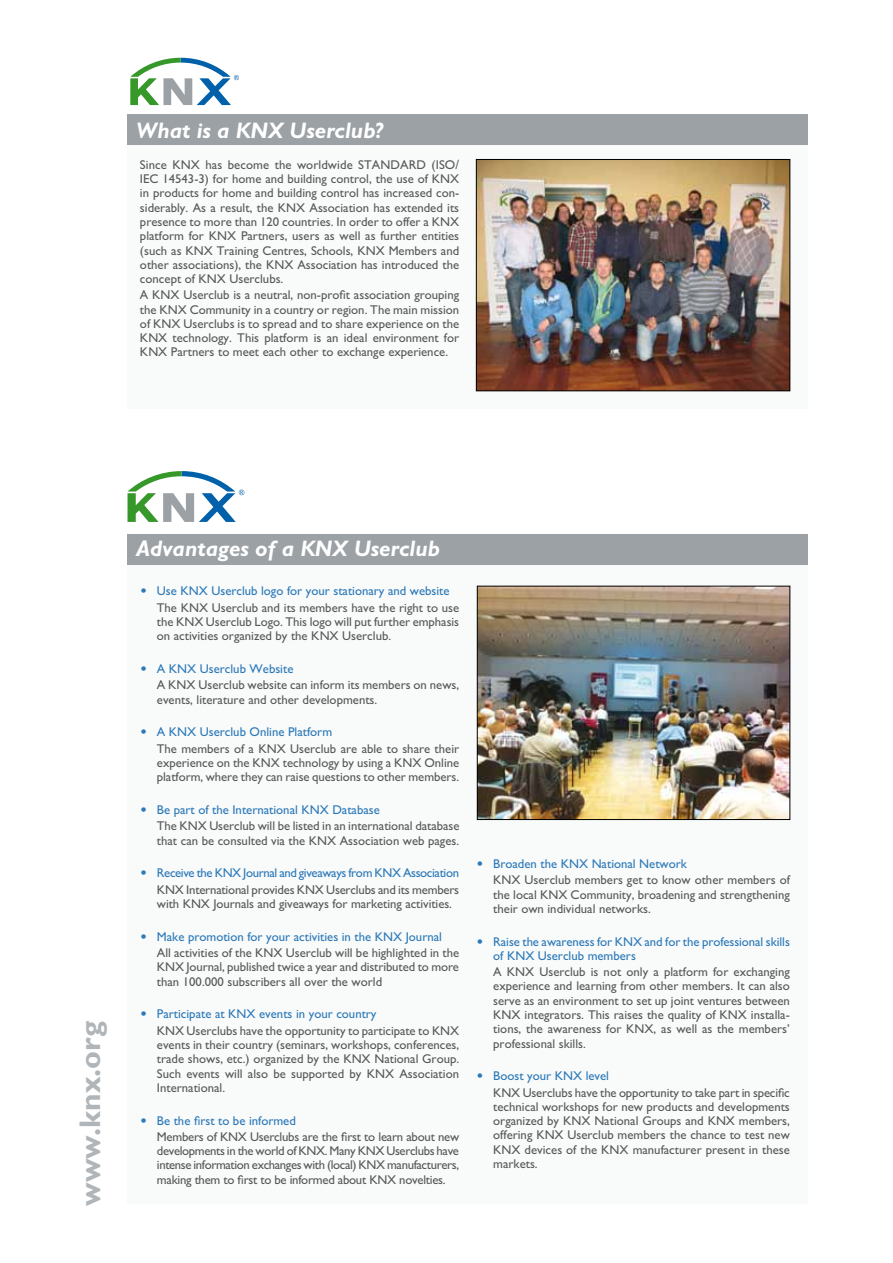
<style>
.page{position:relative;width:893px;height:1263px;background:#fff}
.page>*{position:absolute;margin:0;border:0;box-sizing:border-box;transform-origin:0 0}
.t1{font:700 30px "M Gill Sans";color:#afb5b8}
.t2{font:italic 700 22.5px "M Gill Sans";color:#fff}
.t3{font:700 22.5px "M Gill Sans";color:#fff}
.t4{font:12.75px/14.2px "M Gill Sans";color:#58585a}
.t5{font:12.75px/16.4px "M Gill Sans";letter-spacing:-.005em;color:#2b79b8}
.t6{font:12.75px/16.4px "M Gill Sans";letter-spacing:-.02em;color:#58585a}
.s1{font-family:"Frutiger";font-weight:300}
.s2{color:#58585a}
.s3{font-family:"Frutiger";font-weight:300;color:#2b79b8}
.s4{color:#2b79b8}
</style>
<div class="page">
<svg style="left:130px;top:58px;width:109px;height:47px"></svg>
<div style="left:128px;top:563px;width:680px;height:640px;background:#f9fafa"></div>
<div style="left:128px;top:145px;width:680px;height:264px;background:#f9fafa"></div>
<svg style="left:128px;top:471px;width:116px;height:51px"></svg>
<div style="left:128px;top:115px;width:680px;height:30px;background:#9ba1a5"></div>
<div style="left:128px;top:534px;width:680px;height:30px;background:#9ba1a5"></div>
<img style="left:478px;top:161px;width:310px;height:228px">
<div style="left:476px;top:159px;width:314px;height:232px;border:1px solid #000"></div>
<img style="left:479px;top:588px;width:309px;height:230px">
<div style="left:477px;top:586px;width:313px;height:234px;border:1px solid #000"></div>
<h2 class="t3" style="left:145px;top:113px;width:323px">Was ist ein Scientific Partner?</h2>
<h2 class="t2" style="left:136px;top:117px;width:248px">What is a KNX Userclub?</h2>
<p class="t4" style="left:140px;top:158px;width:321px;text-align:justify">Since KNX has become the worldwide STANDARD (ISO/ IEC 14543-3) for home and building control, the use of KNX in products for home and building control has increased con&shy;siderably. As a result, the KNX Association has extended its presence to more than 120 countries. In order to offer a KNX platform for KNX Partners, users as well as further entities (such as KNX Training Centres, Schools, KNX Members and other associations), the KNX Association has introduced the concept of KNX Userclubs.</p>
<p class="t4" style="left:140px;top:288px;width:321px;text-align:justify">A KNX Userclub is a neutral, non-profit association grouping the KNX Community in a country or region. The main mission of KNX Userclubs is to spread and to share experience on the KNX technology. This platform is an ideal environment for KNX Partners to meet each other to exchange experience.</p>
<h1 class="t1" style="left:73px;top:1206px;width:186px;rotate:-90deg">www.knx.org</h1>
<h2 class="t2" style="left:136px;top:536px;width:305px">Advantages of a KNX Userclub</h2>
<p class="t5" style="left:157px;top:583px;width:304px;text-indent:-16px"><span class="s1">•</span> Use KNX Userclub logo for your stationary and website<br><span class="s2">The KNX Userclub and its members have the right to use</span></p>
<p class="t4" style="left:157px;top:615px;width:304px">the KNX Userclub Logo. This logo will put further emphasis on activities organized by the KNX Userclub.</p>
<p class="t4" style="left:157px;top:660px;width:304px;line-height:16.4px;text-indent:-16px"><span class="s3">•</span> <span class="s4">A KNX Userclub Website<br></span>A KNX Userclub website can inform its members on news,</p>
<p class="t4" style="left:157px;top:692px;width:222px">events, literature and other developments.</p>
<p class="t4" style="left:157px;top:724px;width:304px;line-height:16.4px;text-indent:-16px"><span class="s3">•</span> <span class="s4">A KNX Userclub Online Platform<br></span>The members of a KNX Userclub are able to share their</p>
<p class="t4" style="left:157px;top:756px;width:304px">experience on the KNX technology by using a KNX Online platform, where they can raise questions to other members.</p>
<p class="t4" style="left:157px;top:802px;width:304px;line-height:16.4px;text-indent:-16px"><span class="s3">•</span> <span class="s4">Be part of the International KNX Database<br></span>The KNX Userclub will be listed in an international database</p>
<p class="t4" style="left:157px;top:833px;width:304px">that can be consulted via the KNX Association web pages.</p>
<p class="t5" style="left:140px;top:865px;width:320px;text-align:right"><span class="s1">•</span> Receive the KNX Journal and giveaways from KNX Association<br><span class="s2">KNX International provides KNX Userclubs and its members</span></p>
<p class="t4" style="left:157px;top:897px;width:297px">with KNX Journals and giveaways for marketing activities.</p>
<p class="t4" style="left:157px;top:928px;width:304px;line-height:16.4px;text-indent:-16px"><span class="s3">•</span> <span class="s4">Make promotion for your activities in the KNX Journal<br></span>All activities of the KNX Userclub will be highlighted in the</p>
<p class="t4" style="left:157px;top:960px;width:304px">KNX Journal, published twice a year and distributed to more than 100.000 subscribers all over the world</p>
<p class="t4" style="left:157px;top:1006px;width:304px;line-height:16.4px;text-indent:-16px"><span class="s3">•</span> <span class="s4">Participate at KNX events in your country<br></span>KNX Userclubs have the opportunity to participate to KNX</p>
<p class="t4" style="left:157px;top:1038px;width:304px;text-align:justify">events in their country (seminars, workshops, conferences, trade shows, etc.) organized by the KNX National Group.<br>Such events will also be supported by KNX Association International.</p>
<p class="t6" style="left:157px;top:1112px;width:304px;text-indent:-16px"><span class="s3">•</span> <span class="s4">Be the first to be informed<br></span>Members of KNX Userclubs are the first to learn about new</p>
<p class="t4" style="left:157px;top:1144px;width:304px;text-align:justify">developments in the world of KNX. Many KNX Userclubs have intense information exchanges with (local) KNX manufacturers, making them to first to be informed about KNX novelties.</p>
<p class="t4" style="left:493px;top:855px;width:298px;line-height:16.4px;text-indent:-16px"><span class="s3">•</span> <span class="s4">Broaden the KNX National Network<br></span>KNX Userclub members get to know other members of</p>
<p class="t4" style="left:493px;top:887px;width:298px">the local KNX Community, broadening and strengthening their own individual networks.</p>
<p class="t5" style="left:493px;top:934px;width:298px;line-height:14.2px;text-indent:-16px"><span class="s1">•</span> Raise the awareness for KNX and for the professional skills of KNX Userclub members</p>
<p class="t4" style="left:493px;top:965px;width:298px;text-align:justify">A KNX Userclub is not only a platform for exchanging experience and learning from other members. It can also serve as an environment to set up joint ventures between KNX integrators. This raises the quality of KNX installa&shy;tions, the awareness for KNX, as well as the members’ professional skills.</p>
<p class="t4" style="left:493px;top:1068px;width:298px;line-height:16.4px;text-indent:-16px"><span class="s3">•</span> <span class="s4">Boost your KNX level<br></span>KNX Userclubs have the opportunity to take part in specific</p>
<p class="t4" style="left:493px;top:1099px;width:298px;text-align:justify">technical workshops for new products and developments organized by KNX National Groups and KNX members, offering KNX Userclub members the chance to test new KNX devices of the KNX manufacturer present in these markets.</p>
</div>
